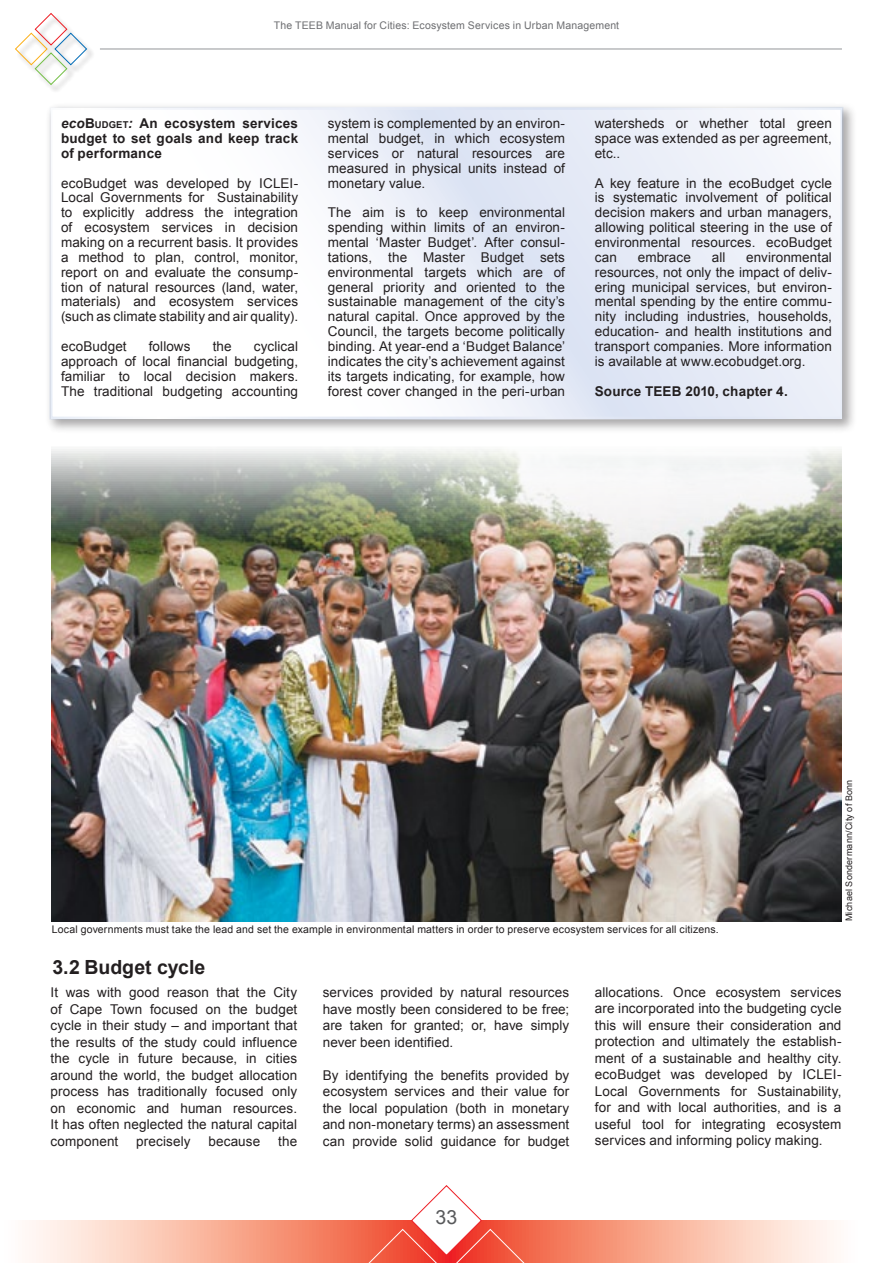
<style>
.page{position:relative;width:893px;height:1263px;background:#fff}
.page>*{position:absolute;margin:0;border:0;box-sizing:border-box;transform-origin:0 0}
.t1{font:700 19.5px "Arial";color:#231f20}
.t2{font:19.5px "Arial";color:#58595b}
.t3{font:13.5px/14.9px "Arial";letter-spacing:.005em;color:#231f20;text-align:justify}
.t4{font:700 13.5px/14.9px "Arial";letter-spacing:.015em;color:#231f20;text-align:justify}
.t5{font:10.5px "Arial";letter-spacing:.015em;color:#231f20}
.t6{font:10.5px "Arial";letter-spacing:.015em;color:#6d6e71}
.t7{font:9px "Arial";letter-spacing:.02em;color:#231f20}
.s1{font-style:italic}
.s2{font-style:inherit}
.s3{font-size:9.45px}
</style>
<div class="page">
<svg style="left:29px;top:1220px;width:805px;height:43px;background:#f9b5a0"></svg>
<svg style="left:367px;top:1185px;width:159px;height:78px"></svg>
<div style="left:15px;top:13px;width:81px;height:81px;background:#231f20;opacity:.5"></div>
<svg style="left:15px;top:13px;width:73px;height:73px"></svg>
<hr style="left:100px;top:49px;width:742px;height:1px;background:#939598">
<img style="left:52px;top:449px;width:789px;height:472px">
<div style="left:45px;top:102px;width:812px;height:331px;background:#231f20;opacity:.4"></div>
<svg style="left:54px;top:111px;width:785px;height:305px"></svg>
<div style="left:50px;top:107px;width:793px;height:313px;border:3px solid #fff"></div>
<p class="t6" style="left:274px;top:18px;width:347px">The TEEB Manual for Cities: Ecosystem Services in Urban Management</p>
<p class="t4" style="left:61px;top:116px;width:239px"><span class="s1">eco</span><span class="s2">B</span><span class="s3">udget</span><span class="s1">:</span> An ecosystem services budget to set goals and keep track of performance</p>
<p class="t3" style="left:61px;top:176px;width:239px">ecoBudget was developed by ICLEI-Local Governments for Sustainability to explicitly address the integration of ecosystem services in decision making on a recurrent basis. It provides a method to plan, control, monitor, report on and evaluate the consump&shy;tion of natural resources (land, water, materials) and ecosystem services (such as climate stability and air quality).</p>
<p class="t3" style="left:61px;top:339px;width:67px">ecoBudget</p>
<p class="t3" style="left:149px;top:339px;width:43px">follows</p>
<p class="t3" style="left:213px;top:339px;width:21px">the</p>
<p class="t3" style="left:61px;top:339px;width:239px;text-indent:193px">cyclical approach of local financial budgeting, familiar to local decision makers.<br>The traditional budgeting accounting</p>
<p class="t3" style="left:328px;top:116px;width:239px">system is complemented by an environ&shy;mental budget, in which ecosystem services or natural resources are measured in physical units instead of monetary value.</p>
<p class="t3" style="left:328px;top:205px;width:239px">The aim is to keep environmental spending within limits of an environ&shy;mental ‘Master Budget’. After consul&shy;tations, the Master Budget sets environmental targets which are of general priority and oriented to the sustainable management of the city’s natural capital. Once approved by the Council, the targets become politically binding. At year-end a ‘Budget Balance’ indicates the city’s achievement against its targets indicating, for example, how forest cover changed in the peri-urban</p>
<p class="t3" style="left:595px;top:116px;width:239px">watersheds or whether total green space was extended as per agreement, etc..</p>
<p class="t3" style="left:595px;top:176px;width:239px">A key feature in the ecoBudget cycle is systematic involvement of political decision makers and urban managers, allowing political steering in the use of environmental resources. ecoBudget can</p>
<p class="t3" style="left:595px;top:250px;width:239px;text-indent:151px">environmental resources, not only the impact of deliv&shy;ering municipal services, but environ&shy;mental spending by the entire commu&shy;nity including industries, households, education- and health institutions and transport companies. More information is available at www.ecobudget.org.</p>
<p class="t4" style="left:595px;top:384px;width:194px">Source TEEB 2010, chapter 4.</p>
<p class="t3" style="left:638px;top:250px;width:55px">embrace</p>
<p class="t3" style="left:712px;top:250px;width:15px">all</p>
<p class="t5" style="left:52px;top:923px;width:668px">Local governments must take the lead and set the example in environmental matters in order to preserve ecosystem services for all citizens.</p>
<p class="t7" style="left:843px;top:921px;width:143px;rotate:-90deg">Michael Sondermann/City of Bonn</p>
<h1 class="t1" style="left:53px;top:954px;width:154px">3.2 Budget cycle</h1>
<p class="t3" style="left:51px;top:984px;width:248px;line-height:16.5px">It was with good reason that the City of Cape Town focused on the budget cycle in their study – and important that the results of the study could influence the cycle in future because, in cities around the world, the budget allocation process has traditionally focused only on economic and human resources.<br>It has often neglected the natural capital component</p>
<p class="t3" style="left:136px;top:1133px;width:56px">precisely</p>
<p class="t3" style="left:208px;top:1133px;width:53px">because</p>
<p class="t3" style="left:278px;top:1133px;width:21px">the</p>
<p class="t3" style="left:323px;top:984px;width:248px;line-height:16.5px">services provided by natural resources have mostly been considered to be free; are taken for granted; or, have simply never been identified.</p>
<p class="t3" style="left:323px;top:1067px;width:248px;line-height:16.5px">By identifying the benefits provided by ecosystem services and their value for the local population (both in monetary and non-monetary terms) an assessment can provide solid guidance for budget</p>
<h1 class="t2" style="left:436px;top:1204px;width:23px">33</h1>
<p class="t3" style="left:595px;top:984px;width:248px;line-height:16.5px">allocations. Once ecosystem services are incorporated into the budgeting cycle this will ensure their consideration and protection and ultimately the establish&shy;ment of a sustainable and healthy city. ecoBudget was developed by ICLEI-Local Governments for Sustainability, for and with local authorities, and is a useful tool for integrating ecosystem services and informing policy making.</p>
</div>
